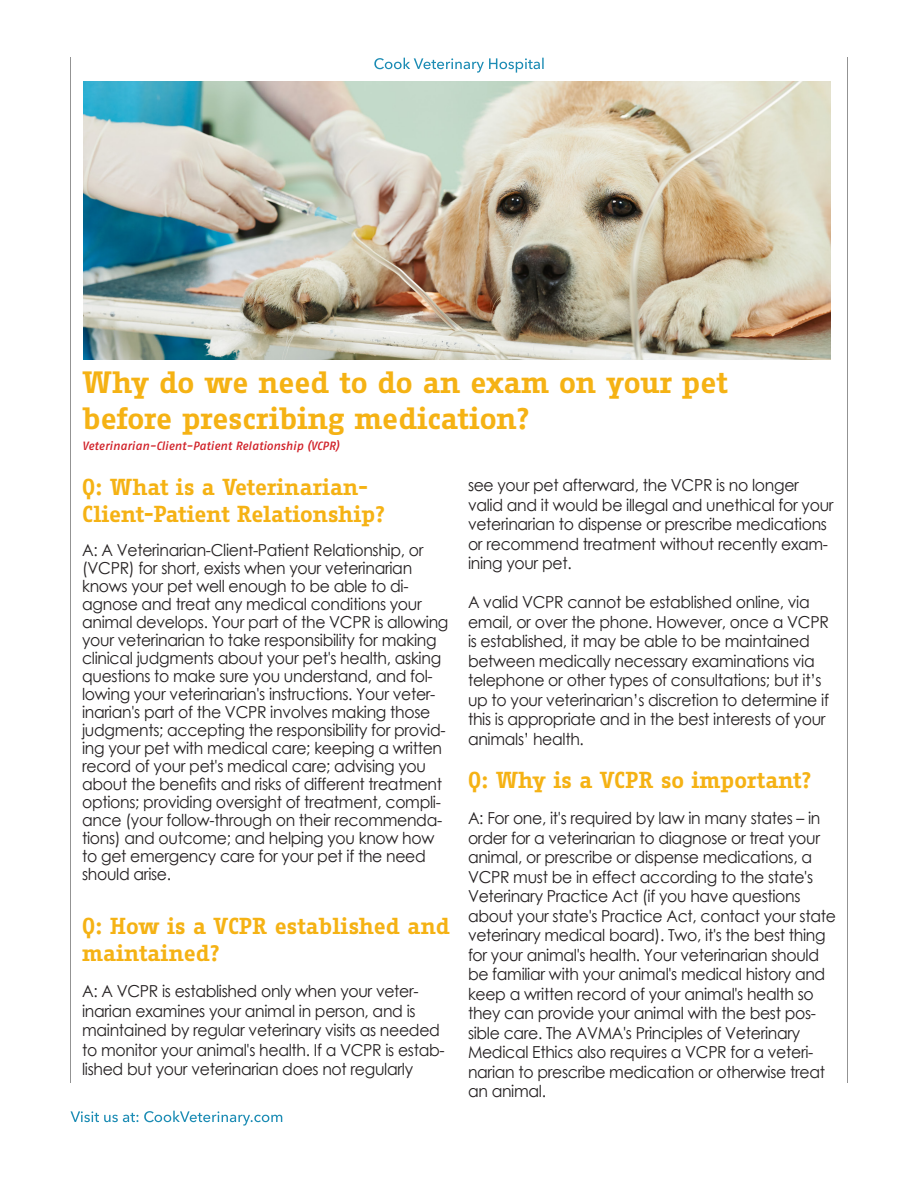
<style>
.page{position:relative;width:918px;height:1188px;background:#fff}
.page>*{position:absolute;margin:0;border:0;box-sizing:border-box;transform-origin:0 0}
.t1{font:700 30px "Fago Office Serif";letter-spacing:-.01em;color:#f5b214}
.t2{font:700 22.5px/27px "Fago Office Serif";color:#f5b214}
.t3{font:16.5px/19.5px "Century Gothic";letter-spacing:-.02em;color:#231f20;scale:.95 1}
.t4{font:italic 12px "Fago No Lf Med";color:#d1232a}
</style>
<div class="page">
<svg style="left:374px;top:58px;width:170px;height:15px"></svg>
<svg style="left:71px;top:1111px;width:211px;height:15px"></svg>
<hr style="left:847px;top:57px;width:1px;height:1026px;background:#939393">
<hr style="left:70px;top:57px;width:1px;height:1026px;background:#939393">
<img style="left:83px;top:82px;width:748px;height:278px">
<p class="t1" style="left:82px;top:365px;width:647px">Why do we need to do an exam on your pet</p>
<p class="t1" style="left:82px;top:401px;width:449px">before prescribing medication?</p>
<p class="t4" style="left:82px;top:439px;width:258px">Veterinarian-Client-Patient Relationship (VCPR)</p>
<p class="t2" style="left:82px;top:474px;width:287px">Q: What is a Veterinarian-</p>
<p class="t2" style="left:82px;top:501px;width:305px">Client-Patient Relationship?</p>
<p class="t3" style="left:82px;top:541px;width:387px;line-height:18px">A: A Veterinarian-Client-Patient Relationship, or (VCPR) for short, exists when your veterinarian knows your pet well enough to be able to di&shy;agnose and treat any medical conditions your animal develops. Your part of the VCPR is allowing your veterinarian to take responsibility for making clinical judgments about your pet's health, asking questions to make sure you understand, and fol&shy;lowing your veterinarian's instructions. Your veter&shy;inarian's part of the VCPR involves making those judgments; accepting the responsibility for provid&shy;ing your pet with medical care; keeping a written record of your pet's medical care; advising you about the benefits and risks of different treatment options; providing oversight of treatment, compli&shy;ance (your follow-through on their recommenda&shy;tions) and outcome; and helping you know how to get emergency care for your pet if the need should arise.</p>
<p class="t2" style="left:82px;top:913px;width:369px">Q: How is a VCPR established and maintained?</p>
<p class="t3" style="left:82px;top:982px;width:383px">A: A VCPR is established only when your veter&shy;inarian examines your animal in person, and is maintained by regular veterinary visits as needed to monitor your animal's health. If a VCPR is estab&shy;lished but your veterinarian does not regularly</p>
<p class="t3" style="left:468px;top:475px;width:386px">see your pet afterward, the VCPR is no longer valid and it would be illegal and unethical for your veterinarian to dispense or prescribe medications or recommend treatment without recently exam&shy;ining your pet.</p>
<p class="t3" style="left:468px;top:592px;width:381px">A valid VCPR cannot be established online, via email, or over the phone. However, once a VCPR is established, it may be able to be maintained between medically necessary examinations via telephone or other types of consultations; but it’s up to your veterinarian’s discretion to determine if this is appropriate and in the best interests of your animals’ health.</p>
<p class="t2" style="left:468px;top:767px;width:345px">Q: Why is a VCPR so important?</p>
<p class="t3" style="left:468px;top:808px;width:389px">A: For one, it's required by law in many states – in order for a veterinarian to diagnose or treat your animal, or prescribe or dispense medications, a VCPR must be in effect according to the state's Veterinary Practice Act (if you have questions about your state's Practice Act, contact your state veterinary medical board). Two, it's the best thing for your animal's health. Your veterinarian should be familiar with your animal's medical history and keep a written record of your animal's health so they can provide your animal with the best pos&shy;sible care. The AVMA's Principles of Veterinary Medical Ethics also requires a VCPR for a veteri&shy;narian to prescribe medication or otherwise treat an animal.</p>
</div>
